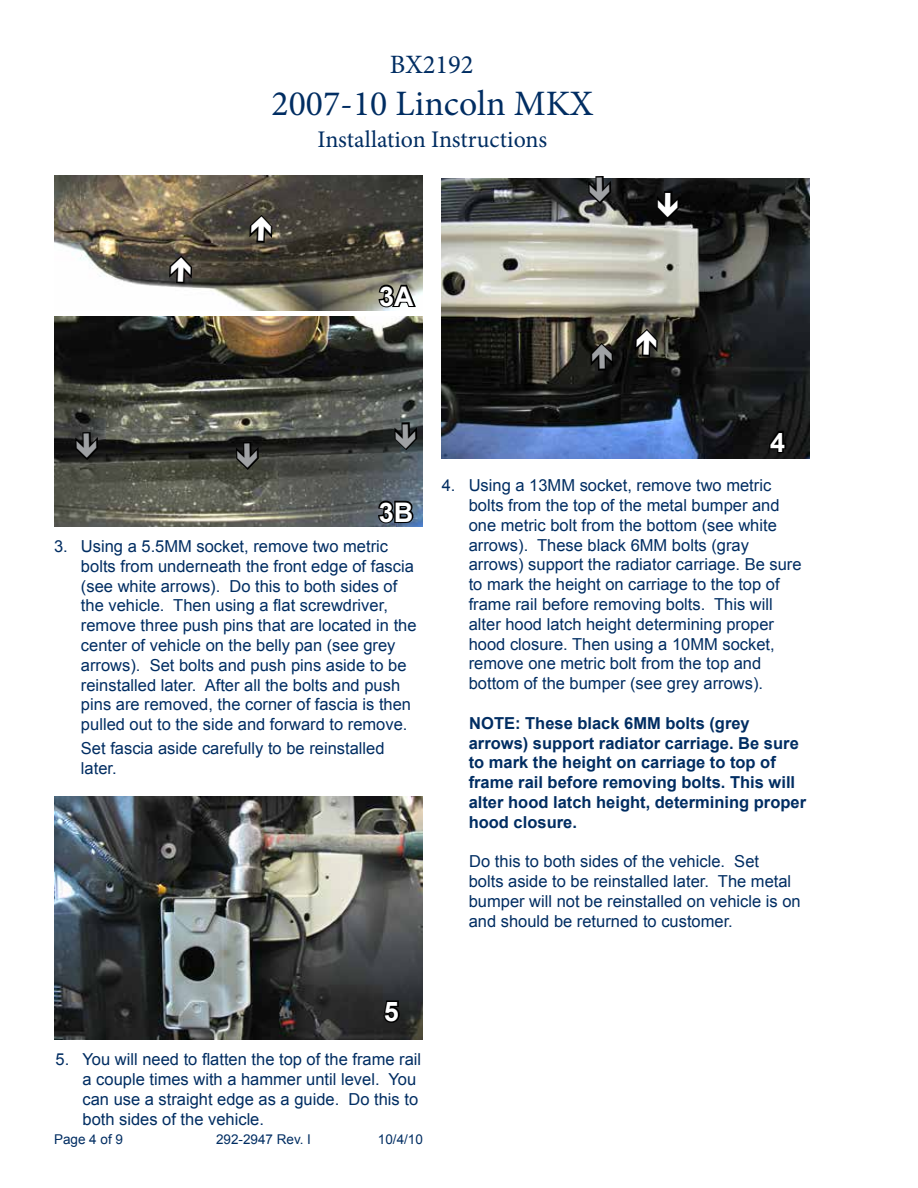
<style>
.page{position:relative;width:918px;height:1188px;background:#fff}
.page>*{position:absolute;margin:0;border:0;box-sizing:border-box;transform-origin:0 0}
.t1{font:35.7px "Minion Pro";color:#002d62}
.t2{font:700 27px "Arial";color:#fff}
.t3{font:26.55px "Minion Pro";color:#002d62}
.t4{font:23.85px "Minion Pro";color:#002d62}
.t5{font:16.5px/19.8px "Arial";color:#002d62}
.t6{font:700 16.5px/19.8px "Arial";color:#002d62}
.t7{font:13.5px "Arial";color:#002d62}
</style>
<div class="page">
<img style="left:441px;top:178px;width:368px;height:281px">
<svg style="left:768px;top:428px;width:20px;height:27px"></svg>
<img style="left:54px;top:796px;width:369px;height:244px">
<svg style="left:382px;top:999px;width:20px;height:25px"></svg>
<img style="left:54px;top:176px;width:369px;height:134px">
<svg style="left:377px;top:282px;width:41px;height:27px"></svg>
<img style="left:54px;top:316px;width:369px;height:210px">
<svg style="left:376px;top:498px;width:40px;height:27px"></svg>
<svg style="left:632px;top:262px;width:28px;height:31px"></svg>
<svg style="left:654px;top:190px;width:28px;height:31px"></svg>
<svg style="left:633px;top:327px;width:27px;height:31px"></svg>
<svg style="left:588px;top:341px;width:28px;height:31px"></svg>
<svg style="left:586px;top:176px;width:27px;height:30px"></svg>
<svg style="left:167px;top:253px;width:28px;height:32px"></svg>
<svg style="left:247px;top:213px;width:28px;height:31px"></svg>
<svg style="left:73px;top:431px;width:27px;height:31px"></svg>
<svg style="left:392px;top:421px;width:28px;height:31px"></svg>
<svg style="left:234px;top:440px;width:27px;height:32px"></svg>
<h3 class="t3" style="left:390px;top:47px;width:85px">BX2192</h3>
<h1 class="t1" style="left:272px;top:80px;width:323px">2007-10 Lincoln MKX</h1>
<h3 class="t4" style="left:318px;top:123px;width:231px">Installation Instructions</h3>
<h2 class="t2" style="left:379px;top:278px;width:36px">3A</h2>
<h2 class="t2" style="left:379px;top:494px;width:36px">3B</h2>
<p class="t5" style="left:81px;top:536px;width:337px;text-indent:-27px">3. Using a 5.5MM socket, remove two metric bolts from underneath the front edge of fascia (see white arrows). Do this to both sides of the vehicle. Then using a flat screwdriver, remove three push pins that are located in the center of vehicle on the belly pan (see grey arrows). Set bolts and push pins aside to be reinstalled later. After all the bolts and push pins are removed, the corner of fascia is then pulled out to the side and forward to remove.</p>
<p class="t5" style="left:81px;top:739px;width:305px">Set fascia aside carefully to be reinstalled later.</p>
<h2 class="t2" style="left:770px;top:424px;width:17px">4</h2>
<p class="t5" style="left:469px;top:476px;width:334px;text-indent:-27px">4. Using a 13MM socket, remove two metric bolts from the top of the metal bumper and one metric bolt from the bottom (see white arrows). These black 6MM bolts (gray arrows) support the radiator carriage. Be sure to mark the height on carriage to the top of frame rail before removing bolts. This will alter hood latch height determining proper hood closure. Then using a 10MM socket, remove one metric bolt from the top and bottom of the bumper (see grey arrows).</p>
<p class="t6" style="left:469px;top:714px;width:339px">NOTE: These black 6MM bolts (grey arrows) support radiator carriage. Be sure to mark the height on carriage to top of frame rail before removing bolts. This will alter hood latch height, determining proper hood closure.</p>
<p class="t5" style="left:469px;top:852px;width:333px">Do this to both sides of the vehicle. Set<br>bolts aside to be reinstalled later. The metal bumper will not be reinstalled on vehicle is on and should be returned to customer.</p>
<h2 class="t2" style="left:384px;top:994px;width:17px">5</h2>
<p class="t5" style="left:82px;top:1050px;width:340px;text-indent:-27px">5. You will need to flatten the top of the frame rail a couple times with a hammer until level. You can use a straight edge as a guide. Do this to both sides of the vehicle.</p>
<p class="t7" style="left:54px;top:1130px;width:71px">Page 4 of 9</p>
<p class="t7" style="left:216px;top:1130px;width:97px">292-2947 Rev. I</p>
<p class="t7" style="left:378px;top:1130px;width:47px">10/4/10</p>
</div>
